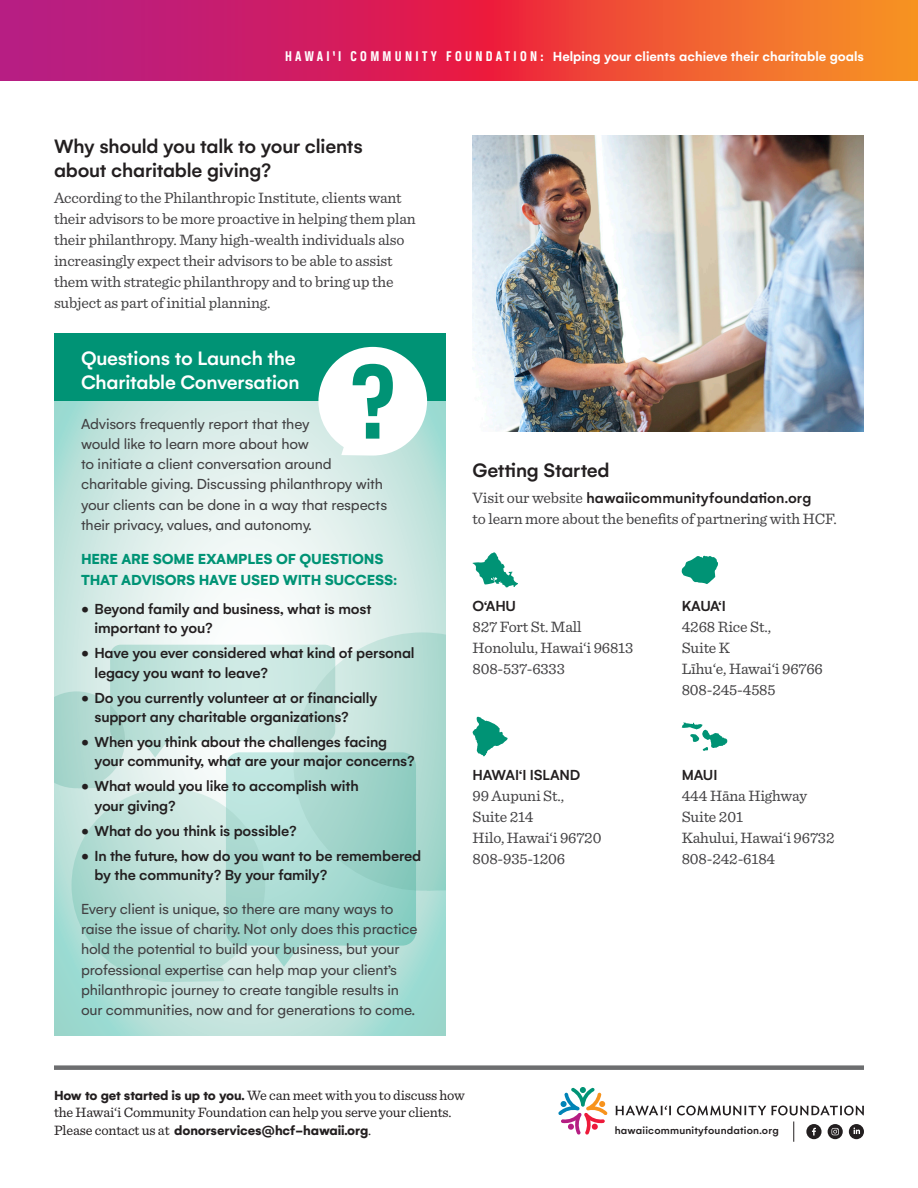
<style>
.page{position:relative;width:918px;height:1188px;background:#fff}
.page>*{position:absolute;margin:0;border:0;box-sizing:border-box;transform-origin:0 0}
.t1{font:500 21px/24px "Gelion";letter-spacing:-.01em;color:#231f20}
.t2{font:500 21px/24px "Gelion";letter-spacing:-.01em;color:#fff}
.t3{font:15.75px/21px "Sentinel";letter-spacing:-.01em;color:#414042}
.t4{font:15.75px/20.2px "Gelion";letter-spacing:-.01em;color:#414042}
.t5{font:500 15.75px/19.5px "Gelion";letter-spacing:-.01em;color:#231f20}
.t6{font:700 15.75px/21px "Gelion";letter-spacing:-.01em;color:#009375}
.t7{font:14.25px/17.2px "Sentinel";letter-spacing:-.01em;color:#231f20}
.t8{font:600 14.25px "Gelion";color:#fff}
.t9{font:500 11.25px "Gelion";letter-spacing:.015em;color:#231f20}
.s1{font-family:"Breuer Condensed";font-weight:700;font-size:15px}
.s2{font-family:"Gelion";font-weight:500;color:#231f20}
.s3{font-family:"Gelion";font-weight:700}
</style>
<div class="page">
<img style="left:472px;top:135px;width:392px;height:297px">
<svg style="left:54px;top:401px;width:392px;height:635px;background:#c4e4de"></svg>
<div style="left:54px;top:334px;width:392px;height:67px;background:#009375"></div>
<svg style="left:0;top:0;width:918px;height:81px;background:#dc3a4e"></svg>
<svg style="left:558px;top:1087px;width:50px;height:48px"></svg>
<svg style="left:616px;top:1105px;width:55px;height:10px"></svg>
<svg style="left:677px;top:1106px;width:187px;height:9px"></svg>
<svg style="left:828px;top:1124px;width:15px;height:15px"></svg>
<svg style="left:832px;top:1128px;width:7px;height:7px"></svg>
<div style="left:806px;top:1124px;width:16px;height:15px;background:#231f20;border-radius:50%"></div>
<svg style="left:812px;top:1128px;width:4px;height:7px"></svg>
<div style="left:849px;top:1124px;width:15px;height:15px;background:#231f20;border-radius:50%"></div>
<svg style="left:854px;top:1128px;width:6px;height:6px"></svg>
<svg style="left:793px;top:1121px;width:1px;height:21px"></svg>
<div style="left:54px;top:1065px;width:810px;height:5px;background:#6d6e70"></div>
<svg style="left:472px;top:552px;width:46px;height:35px"></svg>
<svg style="left:682px;top:556px;width:36px;height:28px"></svg>
<svg style="left:473px;top:717px;width:35px;height:39px"></svg>
<svg style="left:682px;top:722px;width:45px;height:29px"></svg>
<svg style="left:318px;top:347px;width:109px;height:109px"></svg>
<p class="t8" style="left:285px;top:47px;width:580px"><span class="s1">H A W A I ‘ I C O M M U N I T Y F O U N D A T I O N :</span> Helping your clients achieve their charitable goals</p>
<p class="t1" style="left:54px;top:134px;width:311px">Why should you talk to your clients about charitable giving?</p>
<p class="t3" style="left:54px;top:187px;width:363px">According to the Philanthropic Institute, clients want their advisors to be more proactive in helping them plan their philanthropy. Many high-wealth individuals also increasingly expect their advisors to be able to assist them with strategic philanthropy and to bring up the subject as part of initial planning.</p>
<p class="t2" style="left:81px;top:345px;width:220px">Questions to Launch the<br>Charitable Conversation</p>
<p class="t4" style="left:81px;top:413px;width:308px">Advisors frequently report that they<br>would like to learn more about how<br>to initiate a client conversation around charitable giving. Discussing philanthropy with your clients can be done in a way that respects their privacy, values, and autonomy.</p>
<p class="t6" style="left:81px;top:549px;width:318px">HERE ARE SOME EXAMPLES OF QUESTIONS<br>THAT ADVISORS HAVE USED WITH SUCCESS:</p>
<p class="t5" style="left:94px;top:599px;width:278px;text-indent:-13px">• Beyond family and business, what is most important to you?</p>
<p class="t5" style="left:94px;top:643px;width:322px;text-indent:-13px">• Have you ever considered what kind of personal legacy you want to leave?</p>
<p class="t5" style="left:94px;top:687px;width:284px;text-indent:-13px">• Do you currently volunteer at or financially support any charitable organizations?</p>
<p class="t5" style="left:94px;top:732px;width:322px;text-indent:-13px">• When you think about the challenges facing your community, what are your major concerns?</p>
<p class="t5" style="left:94px;top:776px;width:266px;text-indent:-13px">• What would you like to accomplish with your giving?</p>
<p class="t5" style="left:81px;top:821px;width:217px">• What do you think is possible?</p>
<p class="t5" style="left:94px;top:846px;width:328px;text-indent:-13px">• In the future, how do you want to be remembered by the community? By your family?</p>
<p class="t4" style="left:81px;top:898px;width:338px">Every client is unique, so there are many ways to raise the issue of charity. Not only does this practice hold the potential to build your business, but your professional expertise can help map your client’s philanthropic journey to create tangible results in our communities, now and for generations to come.</p>
<p class="t1" style="left:472px;top:457px;width:139px">Getting Started</p>
<p class="t3" style="left:472px;top:486px;width:366px">Visit our website <span class="s2">hawaiicommunityfoundation.org<br></span>to learn more about the benefits of partnering with HCF.</p>
<p class="t3" style="left:472px;top:594px;width:162px"><span class="s2">O‘AHU<br></span>827 Fort St. Mall<br>Honolulu, Hawai‘i 96813<br>808-537-6333</p>
<p class="t3" style="left:682px;top:594px;width:143px"><span class="s2">KAUA‘I<br></span>4268 Rice St.,<br>Suite K<br>Līhu‘e, Hawai‘i 96766<br>808-245-4585</p>
<p class="t3" style="left:472px;top:763px;width:131px"><span class="s2">HAWAI‘I ISLAND<br></span>99 Aupuni St.,<br>Suite 214<br>Hilo, Hawai‘i 96720<br>808-935-1206</p>
<p class="t3" style="left:682px;top:763px;width:154px"><span class="s2">MAUI<br></span>444 Hāna Highway<br>Suite 201<br>Kahului, Hawai‘i 96732<br>808-242-6184</p>
<p class="t7" style="left:54px;top:1086px;width:413px"><span class="s3">How to get started is up to you.</span> We can meet with you to discuss how the Hawai‘i Community Foundation can help you serve your clients.<br>Please contact us at <span class="s3">donorservices@hcf-hawaii.org</span>.</p>
<p class="t9" style="left:615px;top:1123px;width:166px">hawaiicommunityfoundation.org</p>
</div>
